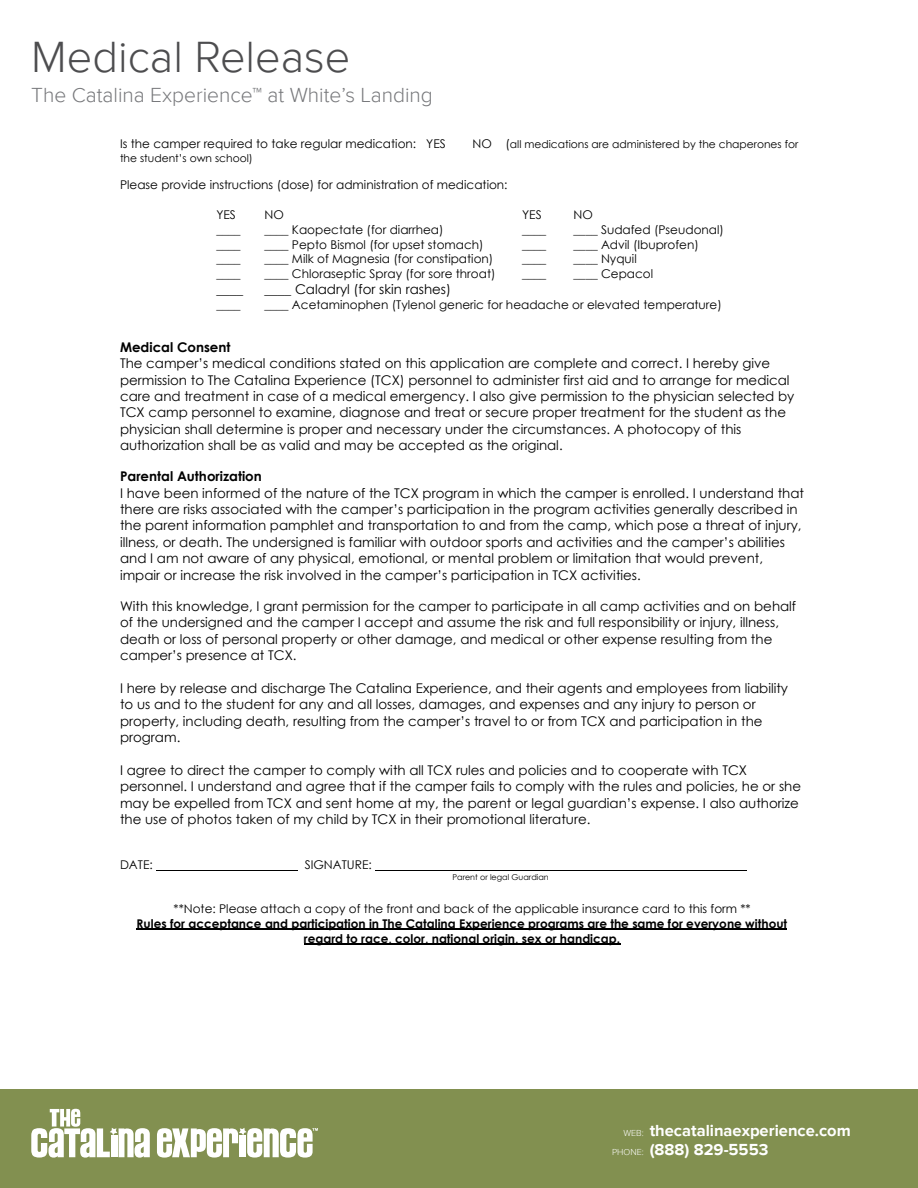
<style>
.page{position:relative;width:918px;height:1188px;background:#fff}
.page>*{position:absolute;margin:0;border:0;box-sizing:border-box;transform-origin:0 0}
.t1{font:300 45px "Proxima Nova";color:#4d4d4f}
.t2{font:300 21px "Proxima Nova";color:#77787b}
.t3{font:700 16.5px/19.8px "Proxima Nova";color:#fff}
.t4{font:13.35px/16.4px "Century Gothic";color:#000}
.t5{font:700 13.35px "Century Gothic";color:#000}
.t6{font:12px "Century Gothic";color:#000}
.t7{font:700 12px/14.7px "Century Gothic";color:#000;text-align:center}
.t8{font:10.65px "Century Gothic";color:#000}
.t9{font:8.1px "Century Gothic";color:#000}
.s1{font-size:12px}
.s2{font-weight:700}
.s3{font-weight:300;font-size:9px}
</style>
<div class="page">
<div style="left:0;top:1090px;width:918px;height:98px;background:#829050"></div>
<svg style="left:31px;top:1109px;width:119px;height:49px"></svg>
<svg style="left:157px;top:1128px;width:161px;height:30px"></svg>
<hr style="left:156px;top:870px;width:142px;height:1px;background:#000">
<hr style="left:375px;top:870px;width:371px;height:1px;background:#000">
<hr style="left:137px;top:929px;width:650px;height:1px;background:#000">
<hr style="left:304px;top:944px;width:316px;height:1px;background:#000">
<h1 class="t1" style="left:31px;top:31px;width:321px">Medical Release</h1>
<h2 class="t2" style="left:31px;top:83px;width:403px">The Catalina Experience™ at White’s Landing</h2>
<p class="t6" style="left:120px;top:139px;width:327px">Is the camper required to take regular medication: YES</p>
<p class="t8" style="left:473px;top:140px;width:327px"><span class="s1">NO (</span>all medications are administered by the chaperones for</p>
<p class="t8" style="left:120px;top:154px;width:134px">the student’s own school)</p>
<p class="t6" style="left:120px;top:180px;width:389px">Please provide instructions (dose) for administration of medication:</p>
<p class="t6" style="left:216px;top:210px;width:21px">YES</p>
<p class="t6" style="left:265px;top:210px;width:21px">NO</p>
<p class="t6" style="left:522px;top:210px;width:21px">YES</p>
<p class="t6" style="left:574px;top:210px;width:21px">NO</p>
<p class="t6" style="left:216px;top:225px;width:26px">____</p>
<p class="t6" style="left:265px;top:225px;width:181px">____ Kaopectate (for diarrhea)</p>
<p class="t6" style="left:522px;top:225px;width:26px">____</p>
<p class="t6" style="left:574px;top:225px;width:152px">____ Sudafed (Pseudonal)</p>
<p class="t6" style="left:216px;top:240px;width:26px">____</p>
<p class="t6" style="left:265px;top:240px;width:221px">____ Pepto Bismol (for upset stomach)</p>
<p class="t6" style="left:522px;top:240px;width:26px">____</p>
<p class="t6" style="left:574px;top:240px;width:127px">____ Advil (Ibuprofen)</p>
<p class="t6" style="left:216px;top:254px;width:26px">____</p>
<p class="t6" style="left:265px;top:254px;width:230px">____ Milk of Magnesia (for constipation)</p>
<p class="t6" style="left:522px;top:254px;width:26px">____</p>
<p class="t6" style="left:574px;top:254px;width:65px">____ Nyquil</p>
<p class="t6" style="left:216px;top:269px;width:26px">____</p>
<p class="t6" style="left:265px;top:269px;width:233px">____ Chloraseptic Spray (for sore throat)</p>
<p class="t6" style="left:522px;top:269px;width:26px">____</p>
<p class="t6" style="left:574px;top:269px;width:81px">____ Cepacol</p>
<p class="t5" style="left:216px;top:284px;width:28px">____</p>
<p class="t4" style="left:265px;top:282px;width:188px"><span class="s2">____</span> Caladryl (for skin rashes)</p>
<p class="t6" style="left:216px;top:300px;width:26px">____</p>
<p class="t6" style="left:265px;top:300px;width:459px">____ Acetaminophen (Tylenol generic for headache or elevated temperature)</p>
<p class="t5" style="left:120px;top:342px;width:112px">Medical Consent</p>
<p class="t4" style="left:120px;top:356px;width:676px">The camper’s medical conditions stated on this application are complete and correct. I hereby give permission to The Catalina Experience (TCX) personnel to administer first aid and to arrange for medical care and treatment in case of a medical emergency. I also give permission to the physician selected by TCX camp personnel to examine, diagnose and treat or secure proper treatment for the student as the physician shall determine is proper and necessary under the circumstances. A photocopy of this authorization shall be as valid and may be accepted as the original.</p>
<p class="t5" style="left:120px;top:471px;width:143px">Parental Authorization</p>
<p class="t4" style="left:120px;top:486px;width:686px">I have been informed of the nature of the TCX program in which the camper is enrolled. I understand that there are risks associated with the camper’s participation in the program activities generally described in the parent information pamphlet and transportation to and from the camp, which pose a threat of injury, illness, or death. The undersigned is familiar with outdoor sports and activities and the camper’s abilities and I am not aware of any physical, emotional, or mental problem or limitation that would prevent, impair or increase the risk involved in the camper’s participation in TCX activities.</p>
<p class="t4" style="left:120px;top:599px;width:678px">With this knowledge, I grant permission for the camper to participate in all camp activities and on behalf of the undersigned and the camper I accept and assume the risk and full responsibility or injury, illness, death or loss of personal property or other damage, and medical or other expense resulting from the camper’s presence at TCX.</p>
<p class="t4" style="left:120px;top:681px;width:670px">I here by release and discharge The Catalina Experience, and their agents and employees from liability to us and to the student for any and all losses, damages, and expenses and any injury to person or property, including death, resulting from the camper’s travel to or from TCX and participation in the program.</p>
<p class="t4" style="left:120px;top:763px;width:683px">I agree to direct the camper to comply with all TCX rules and policies and to cooperate with TCX personnel. I understand and agree that if the camper fails to comply with the rules and policies, he or she may be expelled from TCX and sent home at my, the parent or legal guardian’s expense. I also authorize the use of photos taken of my child by TCX in their promotional literature.</p>
<p class="t6" style="left:120px;top:860px;width:34px">DATE:</p>
<p class="t6" style="left:305px;top:860px;width:69px">SIGNATURE:</p>
<p class="t9" style="left:452px;top:874px;width:98px">Parent or legal Guardian</p>
<p class="t6" style="left:174px;top:904px;width:579px">**Note: Please attach a copy of the front and back of the applicable insurance card to this form **</p>
<p class="t7" style="left:137px;top:917px;width:652px">Rules for acceptance and participation in The Catalina Experience programs are the same for everyone without regard to race, color, national origin, sex or handicap.</p>
<p class="t3" style="left:612px;top:1121px;width:240px;text-indent:11px"><span class="s3">WEB:</span> thecatalinaexperience.com<br><span class="s3">PHONE:</span> (888) 829-5553</p>
</div>
